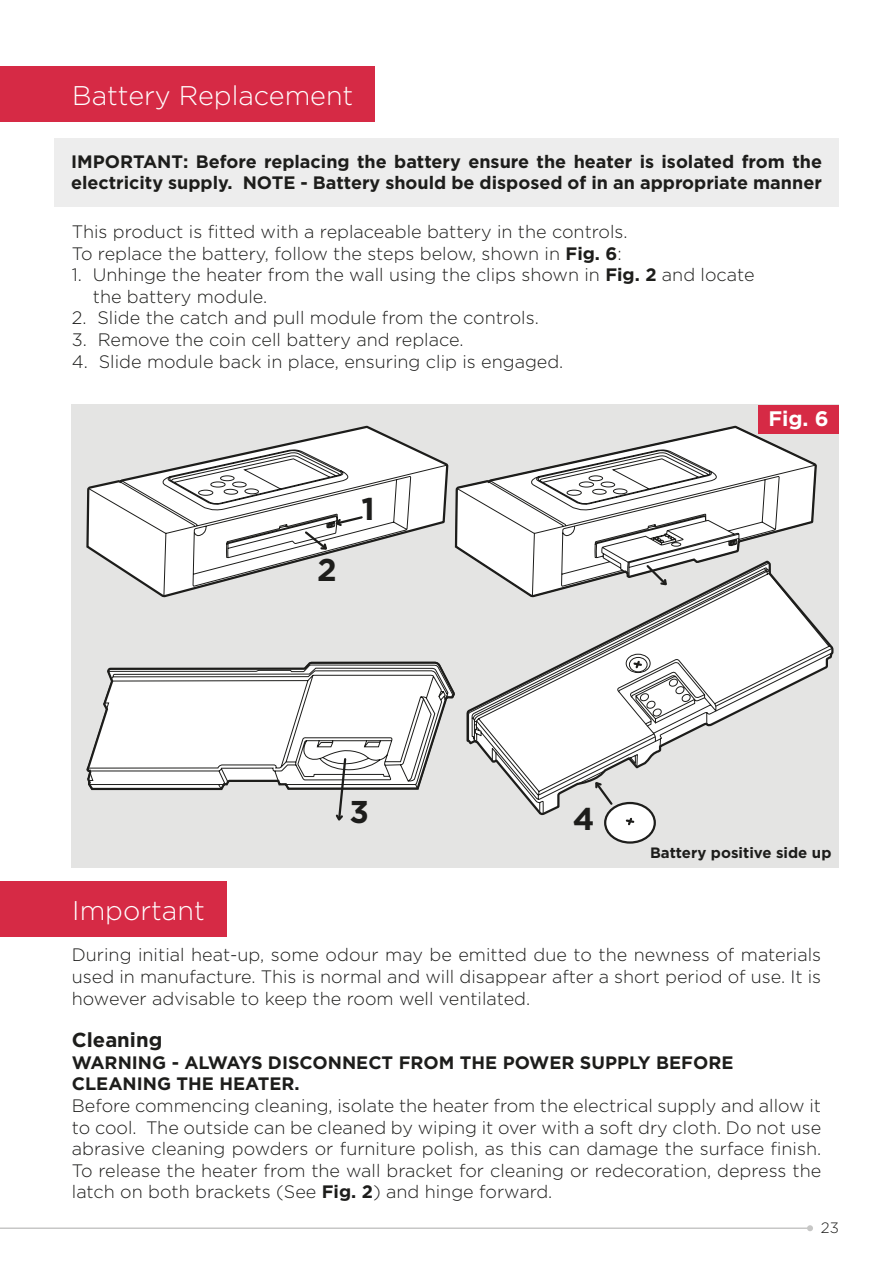
<style>
.page{position:relative;width:893px;height:1263px;background:#fff}
.page>*{position:absolute;margin:0;border:0;box-sizing:border-box;transform-origin:0 0}
.t1{font:700 31.5px "Gotham";color:#1d1d1b}
.t2{font:300 27px "Gotham";color:#fff}
.t3{font:700 21px "Gotham";color:#fff}
.t4{font:700 20.25px "Gotham";color:#1d1d1b}
.t5{font:300 18px/21.6px "Gotham";color:#1d1d1b}
.t6{font:700 18px/21.6px "Gotham";color:#1d1d1b}
.t7{font:700 15px "Gotham";color:#1d1d1b}
.t8{font:300 15px "Gotham";color:#1d1d1b}
.s1{font-weight:700}
</style>
<div class="page">
<div style="left:72px;top:405px;width:767px;height:463px;background:#e4e4e3"></div>
<svg style="left:454px;top:425px;width:364px;height:419px"></svg>
<svg style="left:455px;top:426px;width:361px;height:235px"></svg>
<svg style="left:617px;top:563px;width:216px;height:179px"></svg>
<svg style="left:86px;top:425px;width:363px;height:464px"></svg>
<svg style="left:88px;top:449px;width:360px;height:148px"></svg>
<svg style="left:303px;top:515px;width:61px;height:36px;background:#c6c6c5"></svg>
<svg style="left:86px;top:660px;width:370px;height:132px"></svg>
<svg style="left:334px;top:790px;width:14px;height:33px"></svg>
<svg style="left:87px;top:662px;width:368px;height:128px;background:#e0e0e0"></svg>
<div style="left:0;top:66px;width:375px;height:55px;background:#d62a45"></div>
<div style="left:0;top:881px;width:226px;height:55px;background:#d62a45"></div>
<div style="left:54px;top:138px;width:785px;height:69px;background:#ededed"></div>
<div style="left:758px;top:405px;width:81px;height:28px;background:#d62a45"></div>
<hr style="left:0;top:1227px;width:810px;height:2px;background:#c7c7c6">
<svg style="left:807px;top:1225px;width:6px;height:6px"></svg>
<h2 class="t2" style="left:72px;top:78px;width:283px">Battery Replacement</h2>
<p class="t6" style="left:71px;top:150px;width:752px">IMPORTANT: Before replacing the battery ensure the heater is isolated from the electricity supply. NOTE - Battery should be disposed of in an appropriate manner</p>
<p class="t5" style="left:72px;top:220px;width:557px">This product is fitted with a replaceable battery in the controls.<br>To replace the battery, follow the steps below, shown in <span class="s1">Fig. 6</span>:</p>
<p class="t5" style="left:93px;top:264px;width:663px;text-indent:-21px">1. Unhinge the heater from the wall using the clips shown in <span class="s1">Fig. 2</span> and locate the battery module.</p>
<p class="t5" style="left:72px;top:307px;width:468px">2. Slide the catch and pull module from the controls.</p>
<p class="t5" style="left:72px;top:328px;width:393px">3. Remove the coin cell battery and replace.</p>
<p class="t5" style="left:72px;top:350px;width:493px">4. Slide module back in place, ensuring clip is engaged.</p>
<p class="t3" style="left:768px;top:404px;width:62px">Fig. 6</p>
<h1 class="t1" style="left:317px;top:548px;width:21px">2</h1>
<h1 class="t1" style="left:361px;top:488px;width:15px">1</h1>
<h1 class="t1" style="left:349px;top:790px;width:21px">3</h1>
<h1 class="t1" style="left:573px;top:798px;width:23px">4</h1>
<h2 class="t2" style="left:72px;top:893px;width:134px">Important</h2>
<p class="t7" style="left:650px;top:843px;width:183px">Battery positive side up</p>
<p class="t5" style="left:72px;top:944px;width:751px;text-align:justify">During initial heat-up, some odour may be emitted due to the newness of materials used in manufacture. This is normal and will disappear after a short period of use. It is however advisable to keep the room well ventilated.</p>
<p class="t4" style="left:72px;top:1026px;width:92px">Cleaning</p>
<p class="t6" style="left:72px;top:1051px;width:663px">WARNING - ALWAYS DISCONNECT FROM THE POWER SUPPLY BEFORE<br>CLEANING THE HEATER.</p>
<p class="t5" style="left:72px;top:1094px;width:751px;text-align:justify">Before commencing cleaning, isolate the heater from the electrical supply and allow it to cool. The outside can be cleaned by wiping it over with a soft dry cloth. Do not use abrasive cleaning powders or furniture polish, as this can damage the surface finish.<br>To release the heater from the wall bracket for cleaning or redecoration, depress the latch on both brackets (See <span class="s1">Fig. 2</span>) and hinge forward.</p>
<p class="t8" style="left:821px;top:1218px;width:19px">23</p>
</div>
